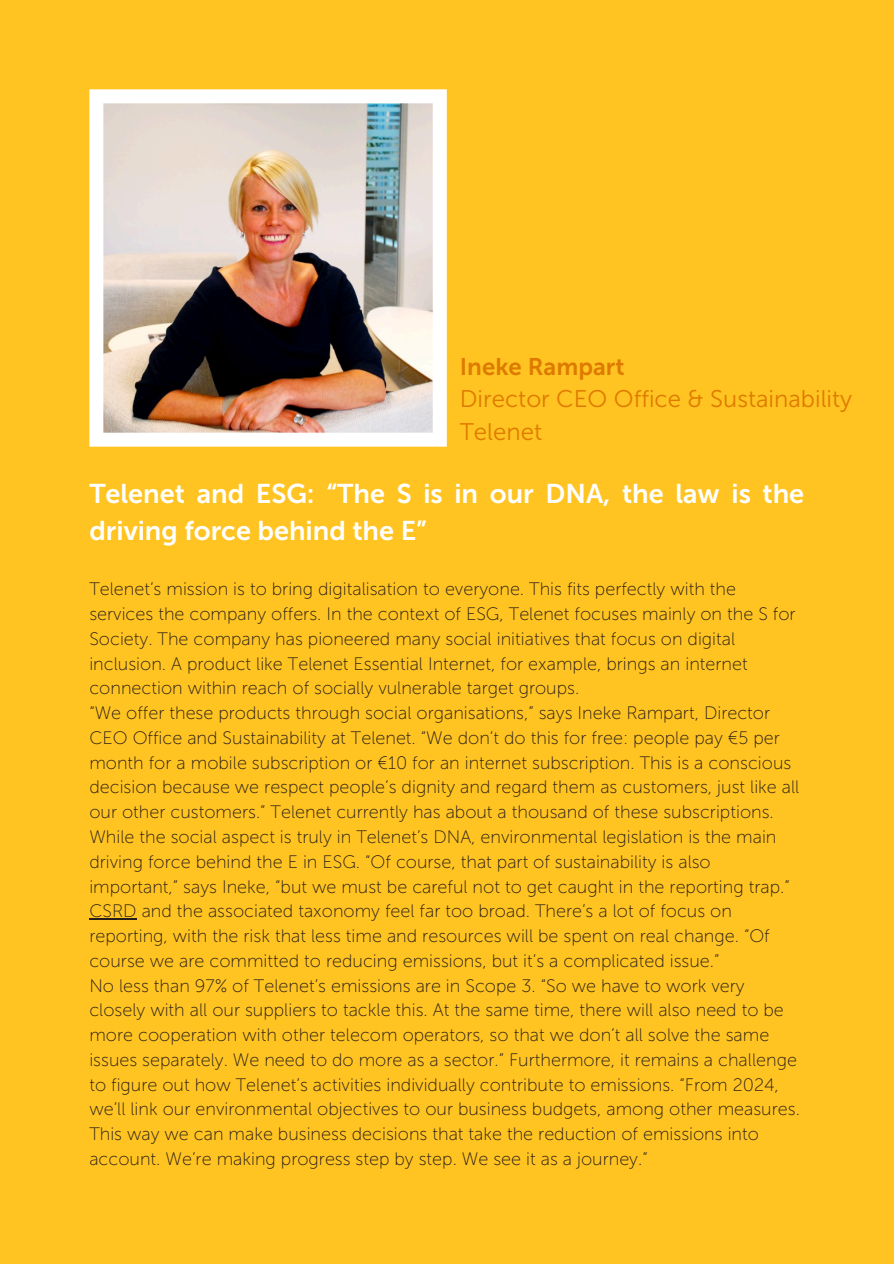
<style>
.page{position:relative;width:894px;height:1264px;background:#fff}
.page>*{position:absolute;margin:0;border:0;box-sizing:border-box;transform-origin:0 0}
.t1{font:27px/37.2px "Museo Sans 700";color:#fff}
.t2{font:24px/32.7px "Museo Sans 300";color:#df7a00}
.t3{font:18px/24.8px "Museo Sans 100";color:#291d18}
.s1{font-family:"Museo Sans 700"}
</style>
<div class="page">
<div style="left:0;top:0;width:893px;height:1263px;background:#ffc421"></div>
<img style="left:89px;top:89px;width:357px;height:357px">
<hr style="left:89px;top:918px;width:48px;height:1px;background:#291d18">
<p class="t2" style="left:459px;top:350px;width:394px"><span class="s1">Ineke Rampart<br></span>Director CEO Office &amp; Sustainability<br>Telenet</p>
<p class="t1" style="left:89px;top:475px;width:716px">Telenet and ESG: “The S is in our DNA, the law is the driving force behind the E”</p>
<h2 class="t3" style="left:89px;top:577px;width:707px">Telenet’s mission is to bring digitalisation to everyone. This fits perfectly with the services the company offers. In the context of ESG, Telenet focuses mainly on the S for Society. The company has pioneered many social initiatives that focus on digital inclusion. A product like Telenet Essential Internet, for example, brings an internet connection within reach of socially vulnerable target groups.</h2>
<h1 class="t3" style="left:89px;top:700px;width:711px">“We offer these products through social organisations,” says Ineke Rampart, Director CEO Office and Sustainability at Telenet. “We don’t do this for free: people pay €5 per month for a mobile subscription or €10 for an internet subscription. This is a conscious decision because we respect people’s dignity and regard them as customers, just like all our other customers.” Telenet currently has about a thousand of these subscriptions.</h1>
<p class="t3" style="left:89px;top:824px;width:688px">While the social aspect is truly in Telenet’s DNA, environmental legislation is the main</p>
<p class="t3" style="left:89px;top:849px;width:701px">driving force behind the E in ESG. “Of course, that part of sustainability is also important,” says Ineke, “but we must be careful not to get caught in the reporting trap.” CSRD and the associated taxonomy feel far too broad. There’s a lot of focus on reporting, with the risk that less time and resources will be spent on real change. “Of course we are committed to reducing emissions, but it’s a complicated issue.”</p>
<p class="t3" style="left:89px;top:973px;width:711px">No less than 97% of Telenet’s emissions are in Scope 3. “So we have to work very closely with all our suppliers to tackle this. At the same time, there will also need to be more cooperation with other telecom operators, so that we don’t all solve the same issues separately. We need to do more as a sector.” Furthermore, it remains a challenge to figure out how Telenet’s activities individually contribute to emissions. “From 2024, we’ll link our environmental objectives to our business budgets, among other measures.<br>This way we can make business decisions that take the reduction of emissions into account. We’re making progress step by step. We see it as a journey.”</p>
</div>
